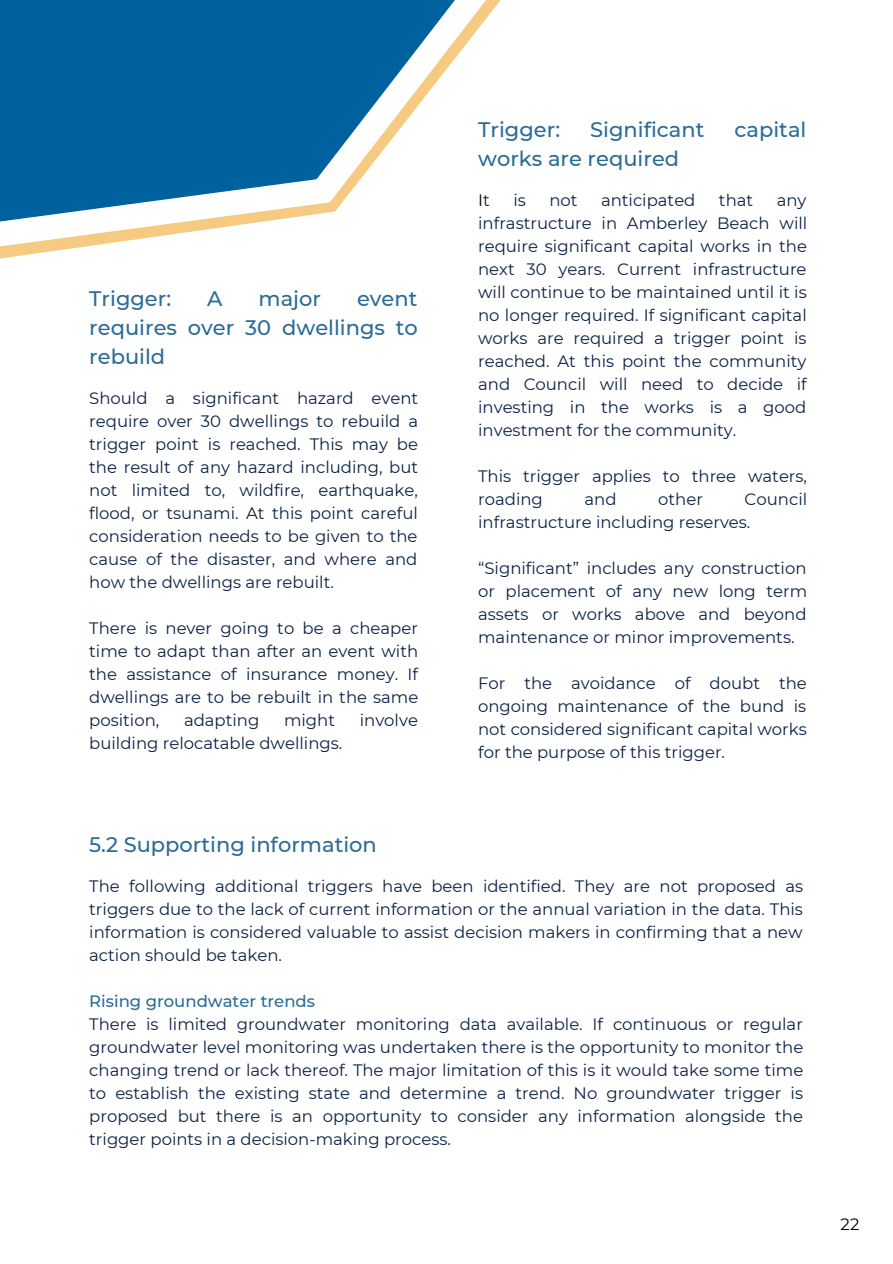
<style>
.page{position:relative;width:893px;height:1264px;background:#fff}
.page>*{position:absolute;margin:0;border:0;box-sizing:border-box;transform-origin:0 0}
.t1{font:500 21px/29px "Montserrat";color:#2b6c96;text-align:justify}
.t2{font:16.5px/23px "Montserrat";color:#0a2245;text-align:justify}
.t3{font:500 16.5px "Montserrat";color:#2b6c96}
.t4{font:16.5px "Montserrat";color:#000}
.s1{color:#0a2245}
</style>
<div class="page">
<svg style="left:0;top:0;width:501px;height:251px;fill:#00619f"></svg>
<p class="t1" style="left:89px;top:284px;width:83px">Trigger:</p>
<p class="t1" style="left:207px;top:284px;width:17px">A</p>
<p class="t1" style="left:258px;top:284px;width:64px">major</p>
<p class="t1" style="left:89px;top:284px;width:330px;text-indent:268px">event requires over 30 dwellings to rebuild</p>
<p class="t2" style="left:89px;top:387px;width:330px">Should a significant hazard event require over 30 dwellings to rebuild a trigger point is reached. This may be the result of any hazard including, but not limited to, wildfire, earthquake, flood, or tsunami. At this point careful consideration needs to be given to the cause of the disaster, and where and how the dwellings are rebuilt.</p>
<p class="t2" style="left:89px;top:616px;width:330px">There is never going to be a cheaper time to adapt than after an event with the assistance of insurance money. If dwellings are to be rebuilt in the same position,</p>
<p class="t2" style="left:184px;top:708px;width:77px">adapting</p>
<p class="t2" style="left:284px;top:708px;width:53px">might</p>
<p class="t2" style="left:360px;top:708px;width:60px">involve</p>
<p class="t2" style="left:89px;top:731px;width:254px">building relocatable dwellings.</p>
<p class="t1" style="left:478px;top:115px;width:83px">Trigger:</p>
<p class="t1" style="left:590px;top:115px;width:116px">Significant</p>
<p class="t1" style="left:734px;top:115px;width:73px">capital</p>
<p class="t1" style="left:478px;top:144px;width:202px">works are required</p>
<p class="t4" style="left:478px;top:190px;width:13px">I<span class="s1">t</span></p>
<p class="t2" style="left:513px;top:188px;width:14px">is</p>
<p class="t2" style="left:549px;top:188px;width:30px">not</p>
<p class="t2" style="left:601px;top:188px;width:96px">anticipated</p>
<p class="t2" style="left:719px;top:188px;width:36px">that</p>
<p class="t2" style="left:478px;top:188px;width:330px;text-indent:298px">any infrastructure in Amberley Beach will require significant capital works in the next 30 years. Current infrastructure will continue to be maintained until it is no longer required. If significant capital works are required a trigger point is reached. At this point the community and Council will need to decide if investing in the works is a good investment for the community.</p>
<p class="t2" style="left:478px;top:464px;width:330px">This trigger applies to three waters, roading</p>
<p class="t2" style="left:478px;top:487px;width:330px;text-indent:266px">Council infrastructure including reserves.</p>
<p class="t2" style="left:478px;top:556px;width:330px">“Significant” includes any construction or placement of any new long term assets or works above and beyond maintenance or minor improvements.</p>
<p class="t2" style="left:478px;top:671px;width:330px">For the avoidance of doubt the ongoing maintenance of the bund is not considered significant capital works for the purpose of this trigger.</p>
<p class="t2" style="left:584px;top:487px;width:34px">and</p>
<p class="t2" style="left:658px;top:487px;width:46px">other</p>
<p class="t1" style="left:89px;top:829px;width:289px">5.2 Supporting information</p>
<p class="t2" style="left:89px;top:874px;width:715px">The following additional triggers have been identified. They are not proposed as triggers due to the lack of current information or the annual variation in the data. This information is considered valuable to assist decision makers in confirming that a new action should be taken.</p>
<p class="t3" style="left:89px;top:990px;width:227px">Rising groundwater trends</p>
<p class="t2" style="left:89px;top:1012px;width:715px">There is limited groundwater monitoring data available. If continuous or regular groundwater level monitoring was undertaken there is the opportunity to monitor the changing trend or lack thereof. The major limitation of this is it would take some time to establish the existing state and determine a trend. No groundwater trigger is proposed but there is an opportunity to consider any information alongside the trigger points in a decision-making process.</p>
<p class="t4" style="left:840px;top:1214px;width:20px">22</p>
</div>
